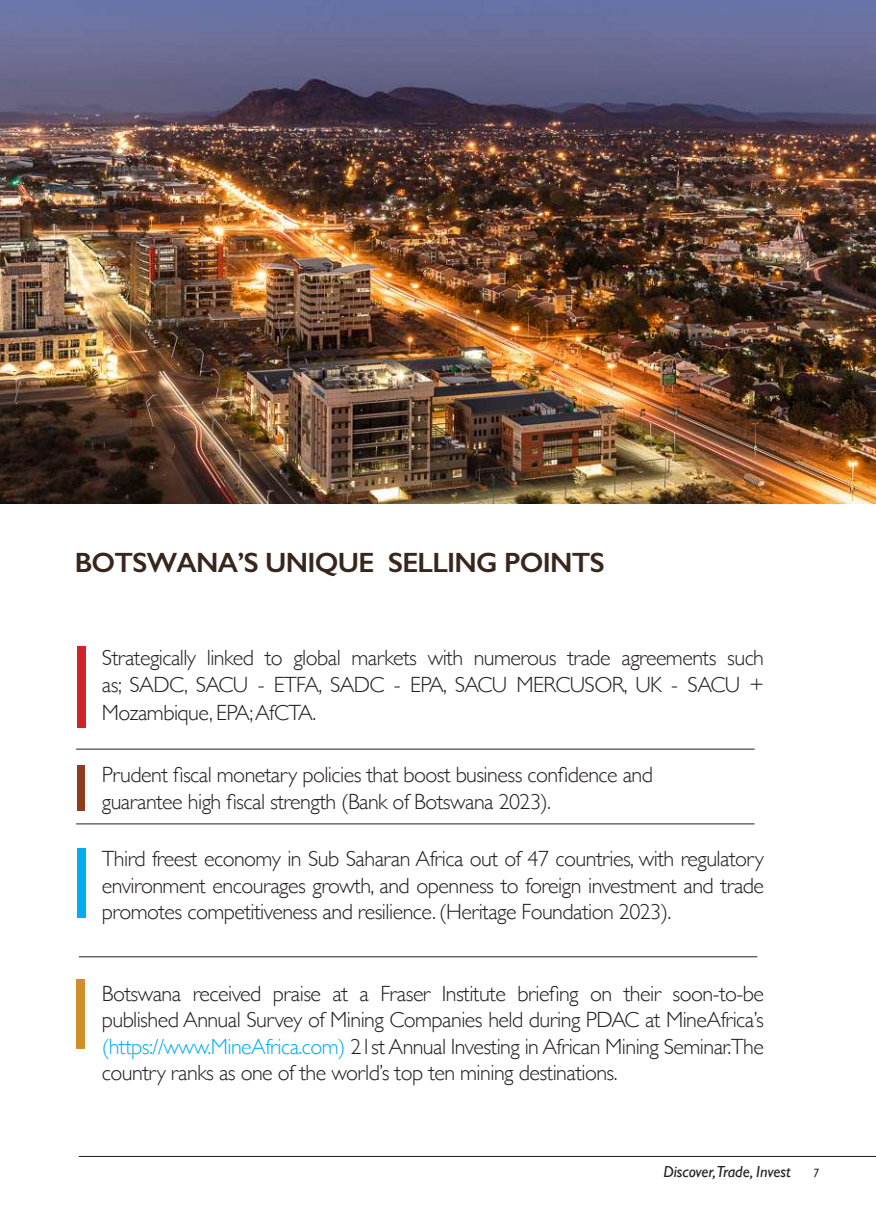
<style>
.page{position:relative;width:876px;height:1225px;background:#fff}
.page>*{position:absolute;margin:0;border:0;box-sizing:border-box;transform-origin:0 0}
.t1{font:600 28px "Gill Sans";letter-spacing:-.025em;color:#38261c}
.t2{font:300 22px/26.4px "Gill Sans";letter-spacing:-.025em;color:#231f20;text-align:justify}
.t3{font:italic 16px "Gill Sans";color:#231f20}
.t4{font:italic 12px "Gill Sans";color:#231f20}
.s1{color:#00aeef}
</style>
<div class="page">
<hr style="left:79px;top:1156px;width:797px;height:1px;background:#231f20">
<img style="left:0;top:0;width:876px;height:503px">
<div style="left:77px;top:646px;width:9px;height:81px;background:#d1232a"></div>
<div style="left:77px;top:765px;width:8px;height:45px;background:#8c3d1f"></div>
<div style="left:77px;top:848px;width:9px;height:69px;background:#00aeef"></div>
<div style="left:76px;top:979px;width:9px;height:69px;background:#cf8f29"></div>
<hr style="left:76px;top:823px;width:679px;height:1px;background:#231f20">
<hr style="left:76px;top:749px;width:679px;height:1px;background:#231f20">
<hr style="left:79px;top:956px;width:678px;height:1px;background:#231f20">
<p class="t1" style="left:75px;top:545px;width:531px">BOTSWANA’S UNIQUE SELLING POINTS</p>
<p class="t2" style="left:102px;top:644px;width:664px">Strategically linked to global markets with numerous trade agreements such as; SADC, SACU - ETFA, SADC - EPA, SACU MERCUSOR, UK - SACU +</p>
<p class="t2" style="left:102px;top:699px;width:216px">Mozambique, EPA; AfCTA.</p>
<p class="t2" style="left:102px;top:760px;width:553px">Prudent fiscal monetary policies that boost business confidence and guarantee high fiscal strength (Bank of Botswana 2023).</p>
<p class="t2" style="left:102px;top:844px;width:664px">Third freest economy in Sub Saharan Africa out of 47 countries, with regulatory environment encourages growth, and openness to foreign investment and trade promotes competitiveness and resilience. (Heritage Foundation 2023).</p>
<p class="t2" style="left:102px;top:979px;width:664px">Botswana received praise at a Fraser Institute briefing on their soon-to-be published Annual Survey of Mining Companies held during PDAC at MineAfrica’s <span class="s1">(https://www.MineAfrica.com)</span> 21st Annual Investing in African Mining Seminar.The country ranks as one of the world’s top ten mining destinations.</p>
<p class="t3" style="left:663px;top:1162px;width:129px">Discover,Trade, Invest</p>
<p class="t4" style="left:813px;top:1166px;width:8px">7</p>
</div>
